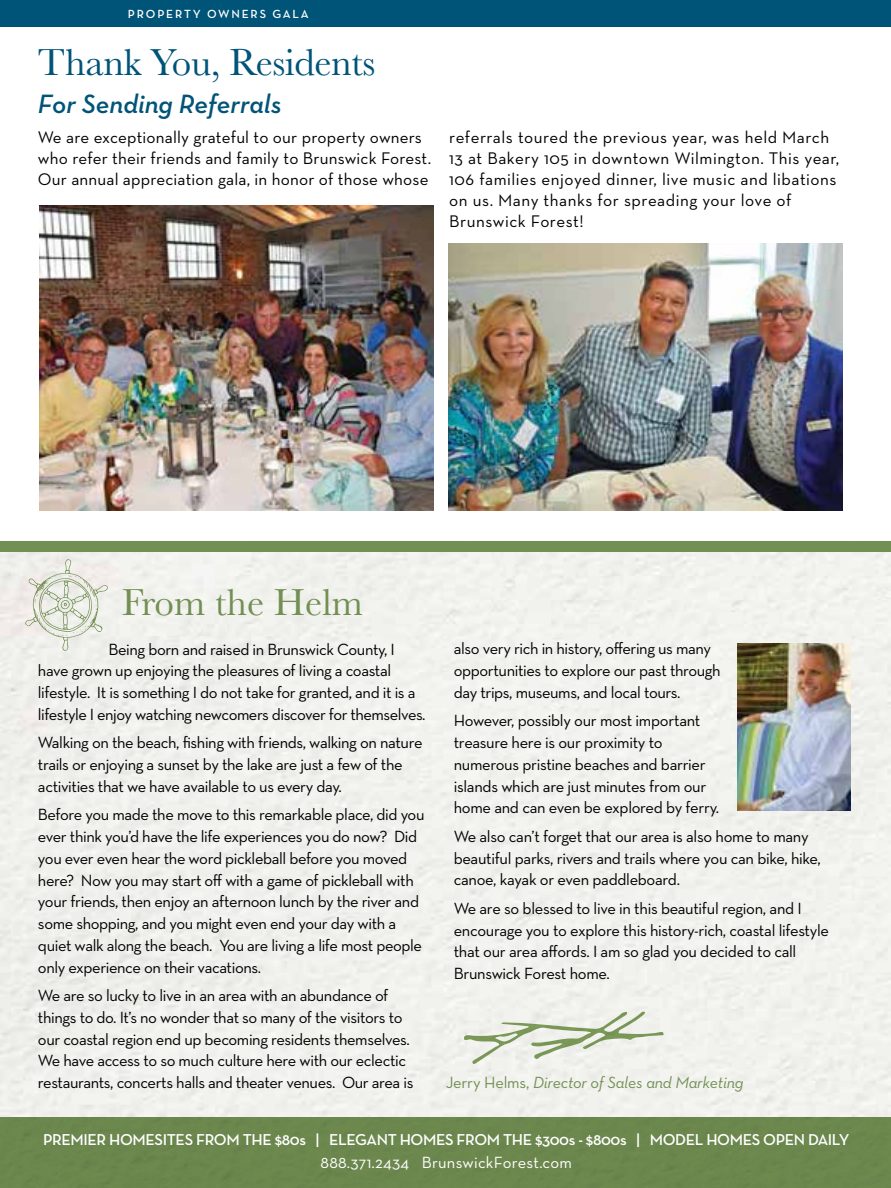
<style>
.page{position:relative;width:891px;height:1188px;background:#fff}
.page>*{position:absolute;margin:0;border:0;box-sizing:border-box;transform-origin:0 0}
.t1{font:39px "Baskerville";letter-spacing:-.01em;color:#005477}
.t2{font:39px "Baskerville";color:#728f54}
.t3{font:italic 600 27px "Neutra Text";color:#005477}
.t4{font:17.1px/21px "Neutra Text";letter-spacing:.02em;color:#000}
.t5{font:16.5px/21.8px "Neutra Text";letter-spacing:-.025em;color:#000}
.t6{font:italic 16.5px "Neutra Text";letter-spacing:-.01em;color:#728f54}
.t7{font:16.5px "Neutra Text";letter-spacing:.015em;color:#fff}
.t8{font:600 16.05px "Neutra Text";letter-spacing:-.025em;color:#fff}
.t9{font:600 12px "Neutra Text";letter-spacing:.15em;color:#fff}
.s1{font-style:normal}
</style>
<div class="page">
<div style="left:0;top:552px;width:891px;height:565px;background:#f1f2ed"></div>
<div style="left:0;top:1117px;width:891px;height:71px;background:#6b874d"></div>
<div style="left:0;top:0;width:891px;height:27px;background:#005477"></div>
<div style="left:0;top:541px;width:891px;height:11px;background:#728f54"></div>
<img style="left:39px;top:205px;width:394px;height:305px">
<img style="left:448px;top:243px;width:394px;height:267px">
<svg style="left:25px;top:559px;width:83px;height:92px;background:#e1e3d9"></svg>
<img style="left:464px;top:1012px;width:200px;height:52px">
<img style="left:738px;top:644px;width:112px;height:167px">
<p class="t9" style="left:128px;top:6px;width:182px">PROPERTY OWNERS GALA</p>
<h1 class="t1" style="left:38px;top:38px;width:339px">Thank You, Residents</h1>
<h2 class="t3" style="left:38px;top:87px;width:245px">For Sending Referrals</h2>
<p class="t4" style="left:38px;top:126px;width:395px">We are exceptionally grateful to our property owners who refer their friends and family to Brunswick Forest.<br>Our annual appreciation gala, in honor of those whose</p>
<p class="t4" style="left:449px;top:126px;width:391px">referrals toured the previous year, was held March 13 at Bakery 105 in downtown Wilmington. This year, 106 families enjoyed dinner, live music and libations on us. Many thanks for spreading your love of Brunswick Forest!</p>
<h1 class="t2" style="left:122px;top:578px;width:243px">From the Helm</h1>
<p class="t5" style="left:38px;top:638px;width:389px;text-indent:71px">Being born and raised in Brunswick County, I have grown up enjoying the pleasures of living a coastal lifestyle. It is something I do not take for granted, and it is a lifestyle I enjoy watching newcomers discover for themselves.</p>
<p class="t5" style="left:38px;top:732px;width:386px">Walking on the beach, fishing with friends, walking on nature trails or enjoying a sunset by the lake are just a few of the activities that we have available to us every day.</p>
<p class="t5" style="left:38px;top:804px;width:388px">Before you made the move to this remarkable place, did you ever think you’d have the life experiences you do now? Did you ever even hear the word pickleball before you moved here? Now you may start off with a game of pickleball with your friends, then enjoy an afternoon lunch by the river and some shopping, and you might even end your day with a quiet walk along the beach. You are living a life most people only experience on their vacations.</p>
<p class="t5" style="left:38px;top:984px;width:377px">We are so lucky to live in an area with an abundance of things to do. It’s no wonder that so many of the visitors to our coastal region end up becoming residents themselves.<br>We have access to so much culture here with our eclectic restaurants, concerts halls and theater venues. Our area is</p>
<p class="t5" style="left:454px;top:638px;width:269px">also very rich in history, offering us many opportunities to explore our past through day trips, museums, and local tours.</p>
<p class="t5" style="left:454px;top:710px;width:267px">However, possibly our most important treasure here is our proximity to numerous pristine beaches and barrier islands which are just minutes from our home and can even be explored by ferry.</p>
<p class="t5" style="left:454px;top:825px;width:369px">We also can’t forget that our area is also home to many beautiful parks, rivers and trails where you can bike, hike, canoe, kayak or even paddleboard.</p>
<p class="t5" style="left:454px;top:897px;width:377px">We are so blessed to live in this beautiful region, and I encourage you to explore this history-rich, coastal lifestyle that our area affords. I am so glad you decided to call Brunswick Forest home.</p>
<p class="t6" style="left:446px;top:1072px;width:299px"><span class="s1">Jerry Helms,</span> Director of Sales and Marketing</p>
<p class="t8" style="left:43px;top:1130px;width:808px">PREMIER HOMESITES FROM THE $80s | ELEGANT HOMES FROM THE $300s - $800s | MODEL HOMES OPEN DAILY</p>
<p class="t7" style="left:321px;top:1152px;width:253px">888.371.2434 BrunswickForest.com</p>
</div>
